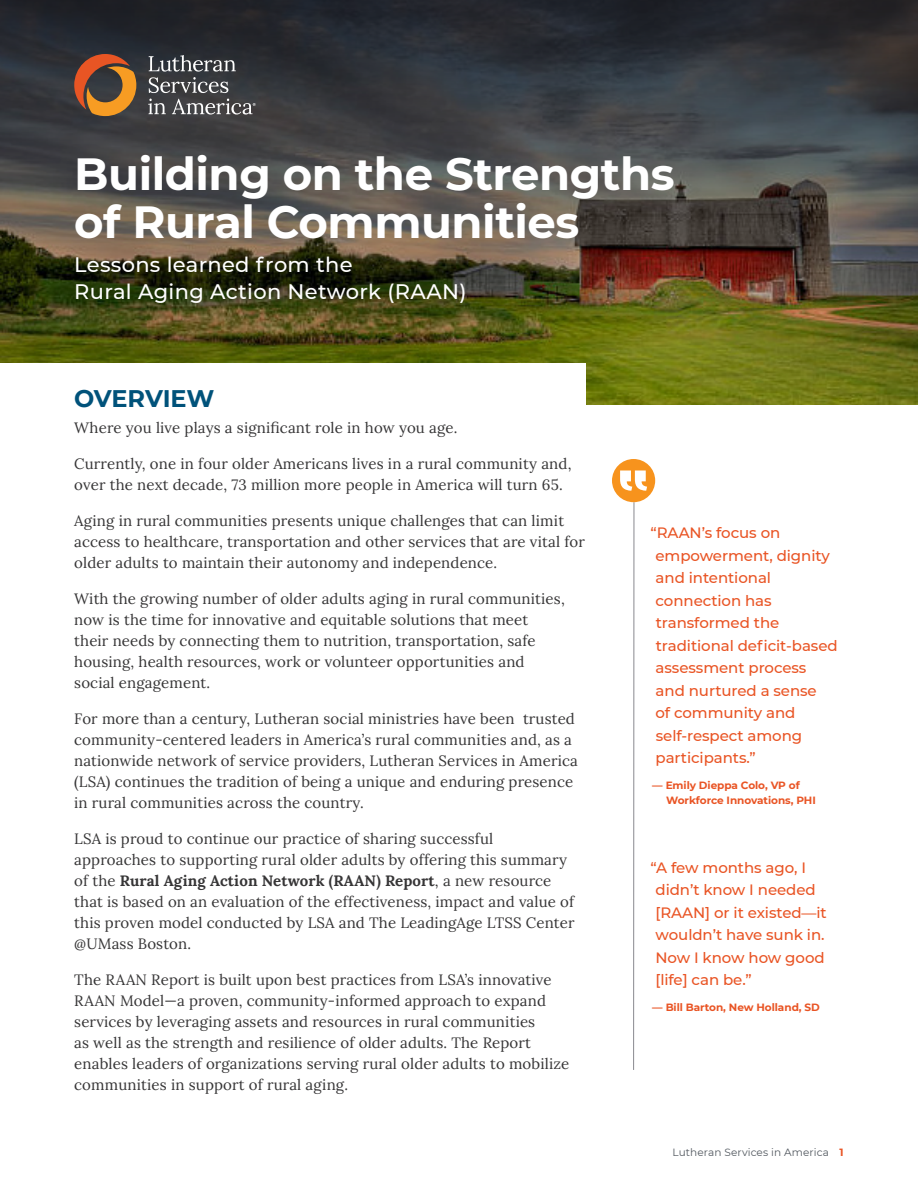
<style>
.page{position:relative;width:918px;height:1188px;background:#fff}
.page>*{position:absolute;margin:0;border:0;box-sizing:border-box;transform-origin:0 0}
.t1{font:700 45px/48px "Montserrat";letter-spacing:-.01em;color:#fff}
.t2{font:700 24px "Montserrat";letter-spacing:-.01em;color:#00527a}
.t3{font:500 21px/27px "Montserrat";letter-spacing:.015em;color:#fff}
.t4{font:15px/21px "Lora";letter-spacing:.01em;color:#363536}
.t5{font:500 15px/22.5px "Montserrat";letter-spacing:-.005em;color:#e95424}
.t6{font:700 10.5px/15px "Montserrat";letter-spacing:-.005em;color:#e95424}
.t7{font:10.5px "Montserrat";letter-spacing:.01em;color:#52585f}
.s1{font-weight:700}
.s2{font-weight:700;color:#e95424}
</style>
<div class="page">
<img style="left:0;top:0;width:918px;height:405px">
<hr style="left:633px;top:502px;width:1px;height:568px;background:#89898f">
<div style="left:612px;top:459px;width:43px;height:43px;background:#f7931d;border-radius:50%"></div>
<svg style="left:620px;top:471px;width:27px;height:20px"></svg>
<div style="left:0;top:363px;width:585px;height:44px;background:#fff"></div>
<svg style="left:74px;top:54px;width:62px;height:62px"></svg>
<svg style="left:149px;top:55px;width:87px;height:38px"></svg>
<svg style="left:148px;top:99px;width:18px;height:15px"></svg>
<svg style="left:172px;top:99px;width:84px;height:16px"></svg>
<h1 class="t1" style="left:74px;top:153px;width:602px">Building on the Strengths of Rural Communities</h1>
<h3 class="t3" style="left:74px;top:253px;width:394px">Lessons learned from the<br>Rural Aging Action Network (RAAN)</h3>
<h2 class="t2" style="left:74px;top:388px;width:142px">OVERVIEW</h2>
<p class="t4" style="left:74px;top:416px;width:385px">Where you live plays a significant role in how you age.</p>
<p class="t4" style="left:74px;top:452px;width:499px">Currently, one in four older Americans lives in a rural community and, over the next decade, 73 million more people in America will turn 65.</p>
<p class="t4" style="left:74px;top:509px;width:512px">Aging in rural communities presents unique challenges that can limit access to healthcare, transportation and other services that are vital for older adults to maintain their autonomy and independence.</p>
<p class="t4" style="left:74px;top:587px;width:492px">With the growing number of older adults aging in rural communities, now is the time for innovative and equitable solutions that meet their needs by connecting them to nutrition, transportation, safe housing, health resources, work or volunteer opportunities and social engagement.</p>
<p class="t4" style="left:74px;top:707px;width:505px">For more than a century, Lutheran social ministries have been trusted community-centered leaders in America’s rural communities and, as a nationwide network of service providers, Lutheran Services in America (LSA) continues the tradition of being a unique and enduring presence in rural communities across the country.</p>
<p class="t4" style="left:74px;top:827px;width:502px">LSA is proud to continue our practice of sharing successful approaches to supporting rural older adults by offering this summary of the <span class="s1">Rural Aging Action Network (RAAN) Report</span>, a new resource that is based on an evaluation of the effectiveness, impact and value of this proven model conducted by LSA and The LeadingAge LTSS Center @UMass Boston.</p>
<p class="t4" style="left:74px;top:968px;width:496px">The RAAN Report is built upon best practices from LSA’s innovative RAAN Model—a proven, community-informed approach to expand services by leveraging assets and resources in rural communities<br>as well as the strength and resilience of older adults. The Report enables leaders of organizations serving rural older adults to mobilize communities in support of rural aging.</p>
<p class="t5" style="left:656px;top:523px;width:184px;text-indent:-5px">“RAAN’s focus on empowerment, dignity and intentional connection has transformed the traditional deficit-based assessment process and nurtured a sense<br>of community and self-respect among participants.”</p>
<p class="t6" style="left:666px;top:779px;width:151px;text-indent:-14px">— Emily Dieppa Colo, VP of<br>Workforce Innovations, PHI</p>
<p class="t5" style="left:655px;top:857px;width:173px;text-indent:-5px">“A few months ago, I didn’t know I needed [RAAN] or it existed—it wouldn’t have sunk in.<br>Now I know how good [life] can be.”</p>
<p class="t6" style="left:652px;top:1000px;width:169px">— Bill Barton, New Holland, SD</p>
<p class="t7" style="left:673px;top:1146px;width:173px">Lutheran Services in America <span class="s2">1</span></p>
</div>
